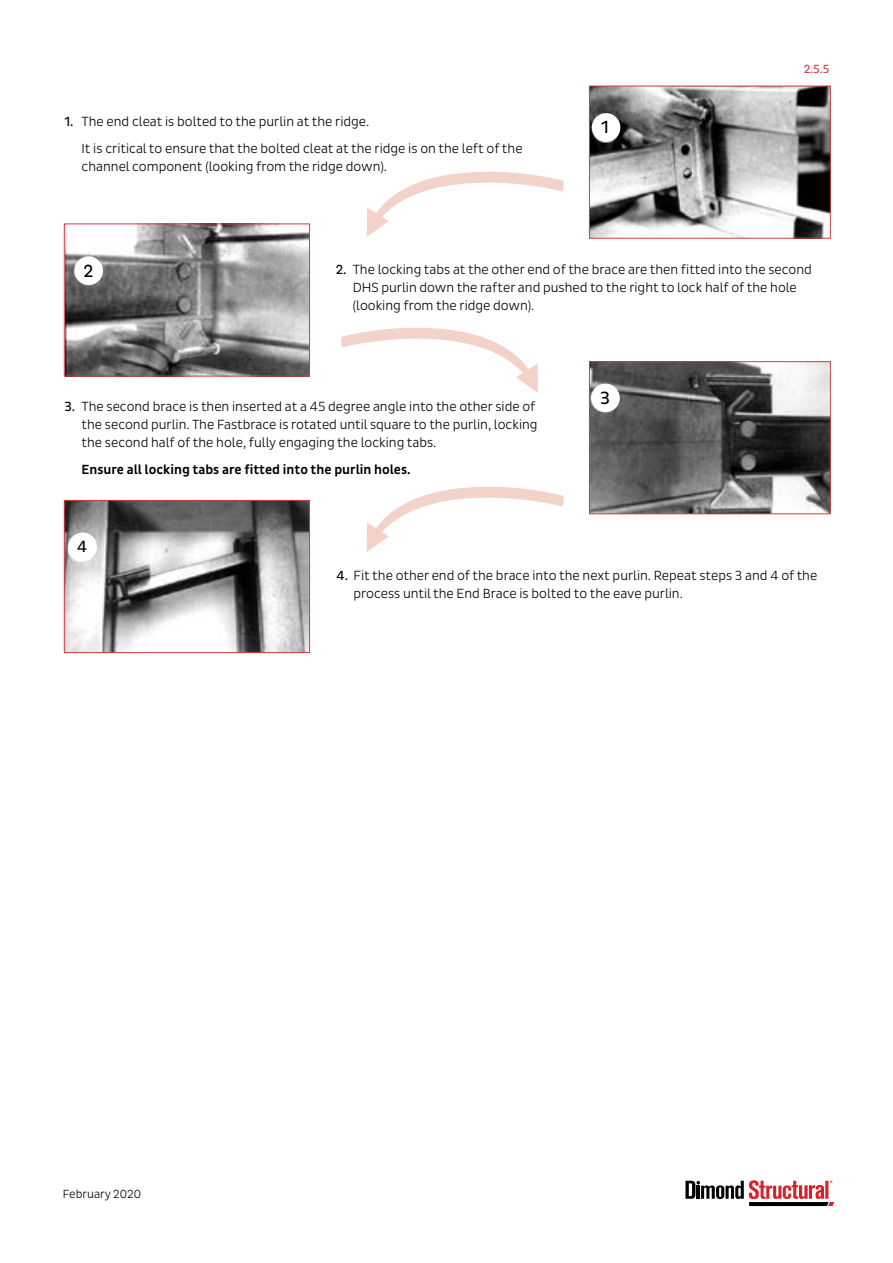
<style>
.page{position:relative;width:893px;height:1263px;background:#fff}
.page>*{position:absolute;margin:0;border:0;box-sizing:border-box;transform-origin:0 0}
.t1{font:18px "Pluto Sans Cond";color:#000}
.t2{font:16.5px "Pluto Sans Cond";color:#000}
.t3{font:300 13.5px/18px "Pluto Sans Cond";color:#000}
.t4{font:500 13.5px "Pluto Sans Cond";color:#000}
.t5{font:300 12px "Pluto Sans Cond";color:#000}
.t6{font:12px "Pluto Sans Cond";color:#d23c44}
.s1{font-weight:400}
</style>
<div class="page">
<svg style="left:685px;top:1180px;width:149px;height:26px"></svg>
<img style="left:591px;top:88px;width:238px;height:149px">
<div style="left:589px;top:86px;width:242px;height:153px;border:1px solid #d23c44"></div>
<div style="left:592px;top:113px;width:28px;height:29px;background:#fff;border-radius:50%"></div>
<img style="left:66px;top:226px;width:242px;height:148px">
<div style="left:64px;top:224px;width:246px;height:152px;border:1px solid #d23c44"></div>
<img style="left:591px;top:363px;width:238px;height:149px">
<div style="left:589px;top:361px;width:242px;height:153px;border:1px solid #d23c44"></div>
<img style="left:66px;top:502px;width:242px;height:149px">
<div style="left:64px;top:500px;width:246px;height:153px;border:1px solid #d23c44"></div>
<svg style="left:367px;top:171px;width:197px;height:66px"></svg>
<div style="left:74px;top:256px;width:29px;height:29px;background:#fff;border-radius:50%"></div>
<svg style="left:341px;top:327px;width:197px;height:66px"></svg>
<div style="left:591px;top:384px;width:29px;height:28px;background:#fff;border-radius:50%"></div>
<div style="left:68px;top:532px;width:29px;height:29px;background:#fff;border-radius:50%"></div>
<svg style="left:367px;top:486px;width:197px;height:66px"></svg>
<p class="t3" style="left:82px;top:108px;width:443px;line-height:26.5px;text-indent:-17px"><span class="s1">1.</span> The end cleat is bolted to the purlin at the ridge.<br>It is critical to ensure that the bolted cleat at the ridge is on the left of the</p>
<p class="t3" style="left:82px;top:157px;width:307px">channel component (looking from the ridge down).</p>
<h1 class="t1" style="left:601px;top:117px;width:9px">1</h1>
<p class="t6" style="left:804px;top:62px;width:27px">2.5.5</p>
<h1 class="t1" style="left:83px;top:260px;width:11px">2</h1>
<p class="t3" style="left:353px;top:260px;width:461px;text-indent:-17px"><span class="s1">2.</span> The locking tabs at the other end of the brace are then fitted into the second<br>DHS purlin down the rafter and pushed to the right to lock half of the hole (looking from the ridge down).</p>
<p class="t3" style="left:82px;top:398px;width:458px;text-indent:-17px"><span class="s1">3.</span> The second brace is then inserted at a 45 degree angle into the other side of the second purlin. The Fastbrace is rotated until square to the purlin, locking the second half of the hole, fully engaging the locking tabs.</p>
<p class="t4" style="left:82px;top:462px;width:331px">Ensure all locking tabs are fitted into the purlin holes.</p>
<p class="t2" style="left:77px;top:537px;width:12px">4</p>
<h1 class="t1" style="left:600px;top:388px;width:11px">3</h1>
<p class="t3" style="left:354px;top:566px;width:465px;text-indent:-17px"><span class="s1">4.</span> Fit the other end of the brace into the next purlin. Repeat steps 3 and 4 of the process until the End Brace is bolted to the eave purlin.</p>
<p class="t5" style="left:63px;top:1187px;width:80px">February 2020</p>
</div>
